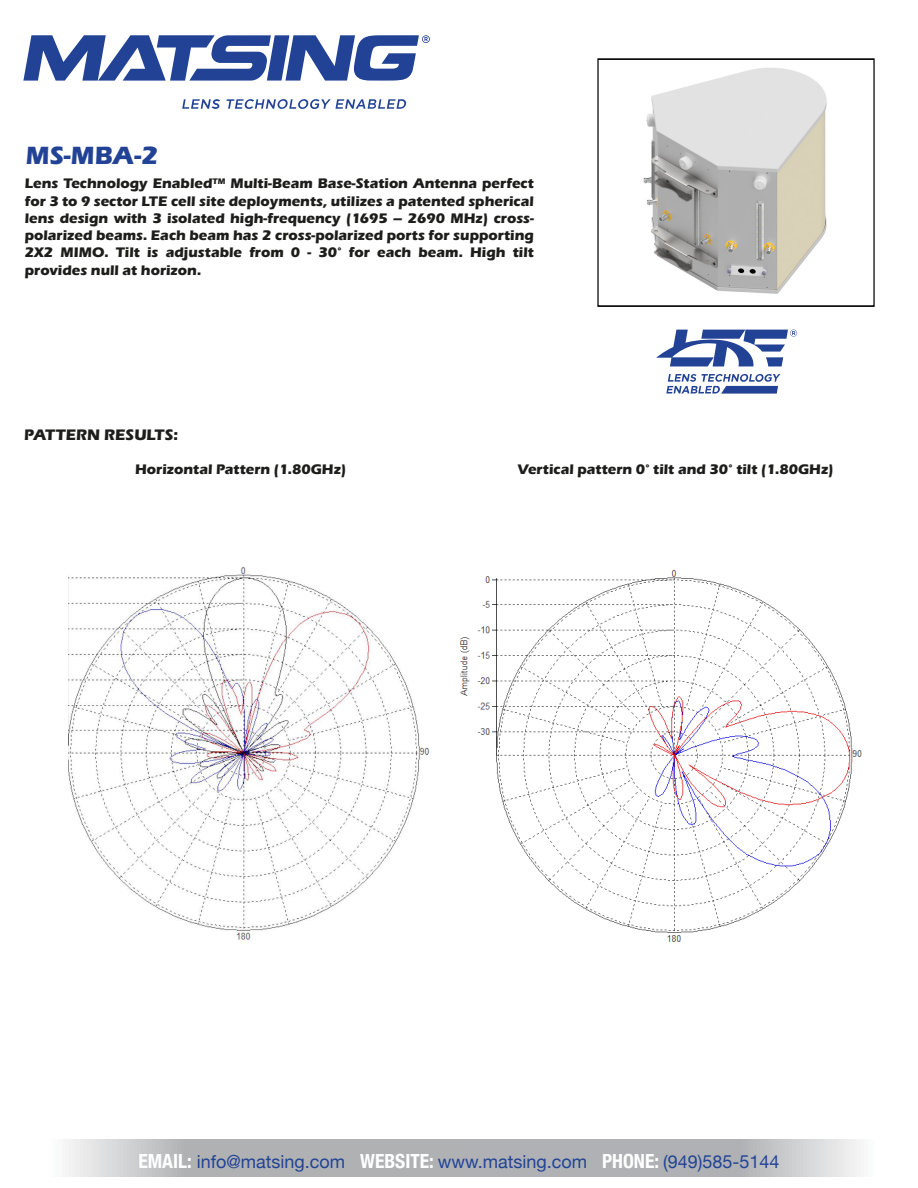
<style>
.page{position:relative;width:918px;height:1188px;background:#fff}
.page>*{position:absolute;margin:0;border:0;box-sizing:border-box;transform-origin:0 0}
.t1{font:700 25.8px "Marta";color:#224395}
.t2{font:18px "Helvetica Neue";color:#224395}
.t3{font:700 15.75px "Marta";color:#1d1d1b}
.t4{font:700 14.4px/17.2px "Marta";color:#1d1d1b;text-align:justify}
.s1{font-weight:700;font-stretch:condensed;font-size:19.5px;color:#fff}
</style>
<div class="page">
<img style="left:68px;top:567px;width:365px;height:374px">
<img style="left:459px;top:569px;width:403px;height:373px">
<svg style="left:226px;top:99px;width:181px;height:10px"></svg>
<svg style="left:182px;top:99px;width:38px;height:10px"></svg>
<svg style="left:23px;top:35px;width:407px;height:46px"></svg>
<svg style="left:65px;top:1140px;width:796px;height:37px;background:#b9bbbd"></svg>
<div style="left:597px;top:58px;width:278px;height:249px;border:1px solid #000"></div>
<svg style="left:666px;top:374px;width:114px;height:20px"></svg>
<svg style="left:656px;top:330px;width:141px;height:37px"></svg>
<img style="left:643px;top:68px;width:184px;height:226px">
<h1 class="t1" style="left:26px;top:140px;width:134px">MS-MBA-2</h1>
<p class="t4" style="left:25px;top:175px;width:511px">Lens Technology Enabled<sup>TM</sup> Multi-Beam Base-Station Antenna perfect for 3 to 9 sector LTE cell site deployments, utilizes a patented spherical lens design with 3 isolated high-frequency (1695 – 2690 MHz) cross&shy;polarized beams. Each beam has 2 cross-polarized ports for supporting 2X2 MIMO. Tilt is adjustable from 0 - 30° for each beam. High tilt provides null at horizon.</p>
<p class="t3" style="left:24px;top:426px;width:155px">PATTERN RESULTS:</p>
<p class="t4" style="left:135px;top:460px;width:213px">Horizontal Pattern (1.80GHz)</p>
<p class="t4" style="left:518px;top:460px;width:317px">Vertical pattern 0° tilt and 30° tilt (1.80GHz)</p>
<p class="t2" style="left:138px;top:1148px;width:643px"><span class="s1">EMAIL:</span> info@matsing.com <span class="s1">WEBSITE:</span> www.matsing.com <span class="s1">PHONE:</span> (949)585-5144</p>
</div>
